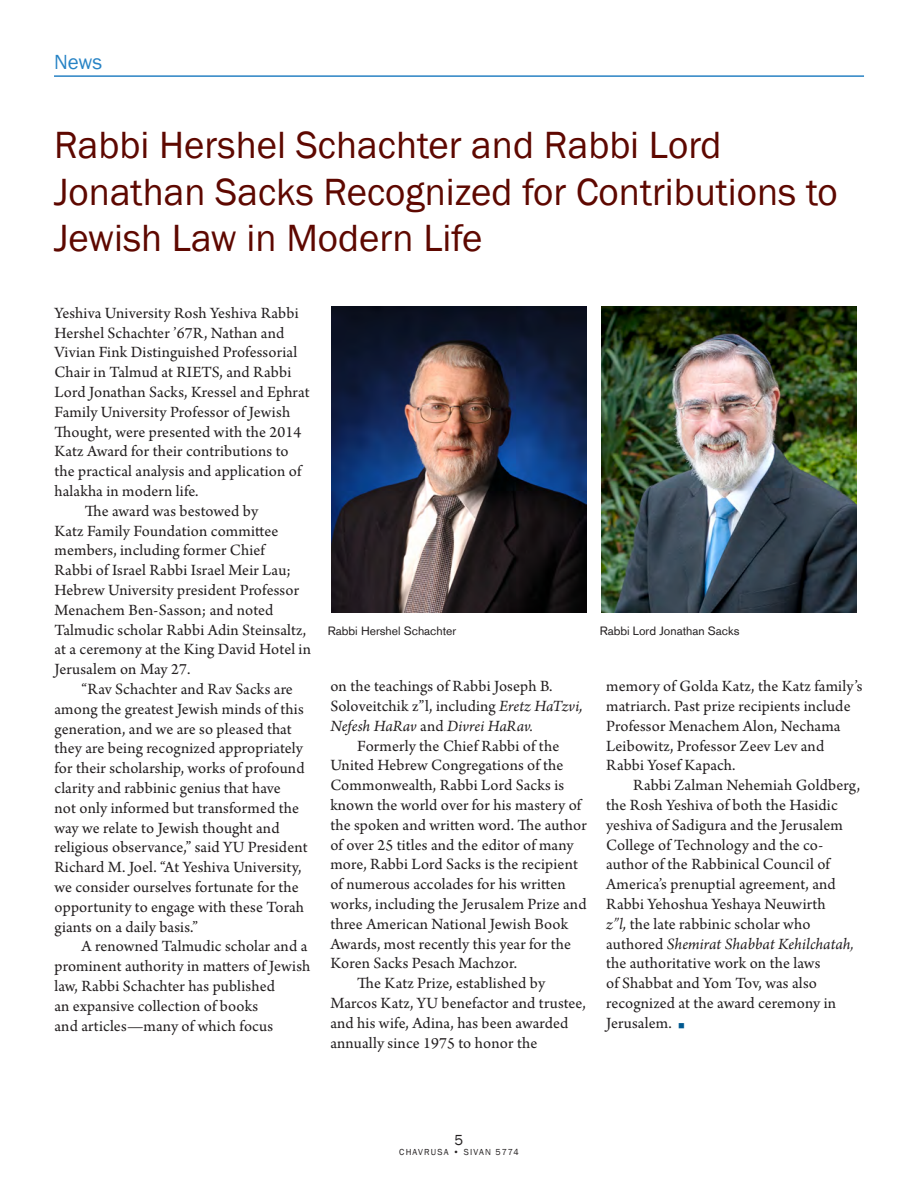
<style>
.page{position:relative;width:918px;height:1188px;background:#fff}
.page>*{position:absolute;margin:0;border:0;box-sizing:border-box;transform-origin:0 0}
.t1{font:39px/46.8px "Franklin Gothic";color:#5e0800}
.t2{font:21px "Franklin Gothic";color:#2783c5}
.dues_locations{font:16.5px/19.8px "Arno Pro";letter-spacing:.01em;color:#231f20}
.t3{font:15px "Franklin Gothic";color:#231f20}
.t4{font:12px "Akzidenz Grotesk Std";color:#231f20}
.t5{font:9px "Franklin Gothic";letter-spacing:.13em;color:#231f20}
.s1{font-style:italic}
.s2{font-family:"Arno Pro Italic Subhead"}
.s3{color:#005990}
</style>
<div class="page">
<hr style="left:54px;top:75px;width:810px;height:2px;background:#2882c4">
<img style="left:332px;top:306px;width:254px;height:307px">
<img style="left:602px;top:306px;width:254px;height:306px">
<p class="t2" style="left:54px;top:49px;width:50px">News</p>
<p class="t1" style="left:54px;top:122px;width:785px">Rabbi Hershel Schachter and Rabbi Lord<br>Jonathan Sacks Recognized for Contributions to<br>Jewish Law in Modern Life</p>
<p class="dues_locations" style="left:54px;top:304px;width:257px">Yeshiva University Rosh Yeshiva Rabbi Hershel Schachter ’67R, Nathan and Vivian Fink Distinguished Professorial Chair in Talmud at RIETS, and Rabbi Lord Jonathan Sacks, Kressel and Ephrat Family University Professor of Jewish Thought, were presented with the 2014<br>Katz Award for their contributions to the practical analysis and application of halakha in modern life.</p>
<p class="dues_locations" style="left:54px;top:502px;width:258px;text-indent:30px">The award was bestowed by<br>Katz Family Foundation committee members, including former Chief<br>Rabbi of Israel Rabbi Israel Meir Lau; Hebrew University president Professor Menachem Ben-Sasson; and noted Talmudic scholar Rabbi Adin Steinsaltz, at a ceremony at the King David Hotel in Jerusalem on May 27.</p>
<p class="dues_locations" style="left:54px;top:680px;width:255px;text-indent:27px">“Rav Schachter and Rav Sacks are among the greatest Jewish minds of this generation, and we are so pleased that they are being recognized appropriately for their scholarship, works of profound clarity and rabbinic genius that have<br>not only informed but transformed the way we relate to Jewish thought and religious observance,” said YU President Richard M. Joel. “At Yeshiva University, we consider ourselves fortunate for the opportunity to engage with these Torah giants on a daily basis.”</p>
<p class="dues_locations" style="left:54px;top:937px;width:257px;text-indent:27px">A renowned Talmudic scholar and a prominent authority in matters of Jewish law, Rabbi Schachter has published<br>an expansive collection of books<br>and articles—many of which focus</p>
<p class="t4" style="left:328px;top:624px;width:130px">Rabbi Hershel Schachter</p>
<p class="t4" style="left:600px;top:624px;width:141px">Rabbi Lord Jonathan Sacks</p>
<p class="dues_locations" style="left:330px;top:677px;width:254px">on the teachings of Rabbi Joseph B.<br>Soloveitchik z”l, including <span class="s1">Eretz HaTzvi,<br>Nefesh HaRav</span> and <span class="s1">Divrei HaRav.</span></p>
<p class="dues_locations" style="left:330px;top:737px;width:258px;text-indent:27px">Formerly the Chief Rabbi of the United Hebrew Congregations of the Commonwealth, Rabbi Lord Sacks is known the world over for his mastery of the spoken and written word. The author of over 25 titles and the editor of many more, Rabbi Lord Sacks is the recipient of numerous accolades for his written works, including the Jerusalem Prize and three American National Jewish Book Awards, most recently this year for the Koren Sacks Pesach Machzor.</p>
<p class="dues_locations" style="left:330px;top:974px;width:257px;text-indent:27px">The Katz Prize, established by Marcos Katz, YU benefactor and trustee, and his wife, Adina, has been awarded annually since 1975 to honor the</p>
<p class="dues_locations" style="left:606px;top:677px;width:258px">memory of Golda Katz, the Katz family’s matriarch. Past prize recipients include Professor Menachem Alon, Nechama Leibowitz, Professor Zeev Lev and Rabbi Yosef Kapach.</p>
<p class="dues_locations" style="left:606px;top:776px;width:255px;text-indent:27px">Rabbi Zalman Nehemiah Goldberg, the Rosh Yeshiva of both the Hasidic yeshiva of Sadigura and the Jerusalem College of Technology and the co&shy;author of the Rabbinical Council of America’s prenuptial agreement, and Rabbi Yehoshua Yeshaya Neuwirth<br><span class="s1">z”l,</span> the late rabbinic scholar who authored <span class="s1">Shemirat Shabbat Kehilchatah</span><span class="s2">, </span>the authoritative work on the laws<br>of Shabbat and Yom Tov, was also recognized at the award ceremony in Jerusalem. <span class="s3">■</span></p>
<p class="t3" style="left:455px;top:1130px;width:10px">5</p>
<p class="t5" style="left:399px;top:1147px;width:121px">CHAVRUSA • SIVAN 5774</p>
</div>
